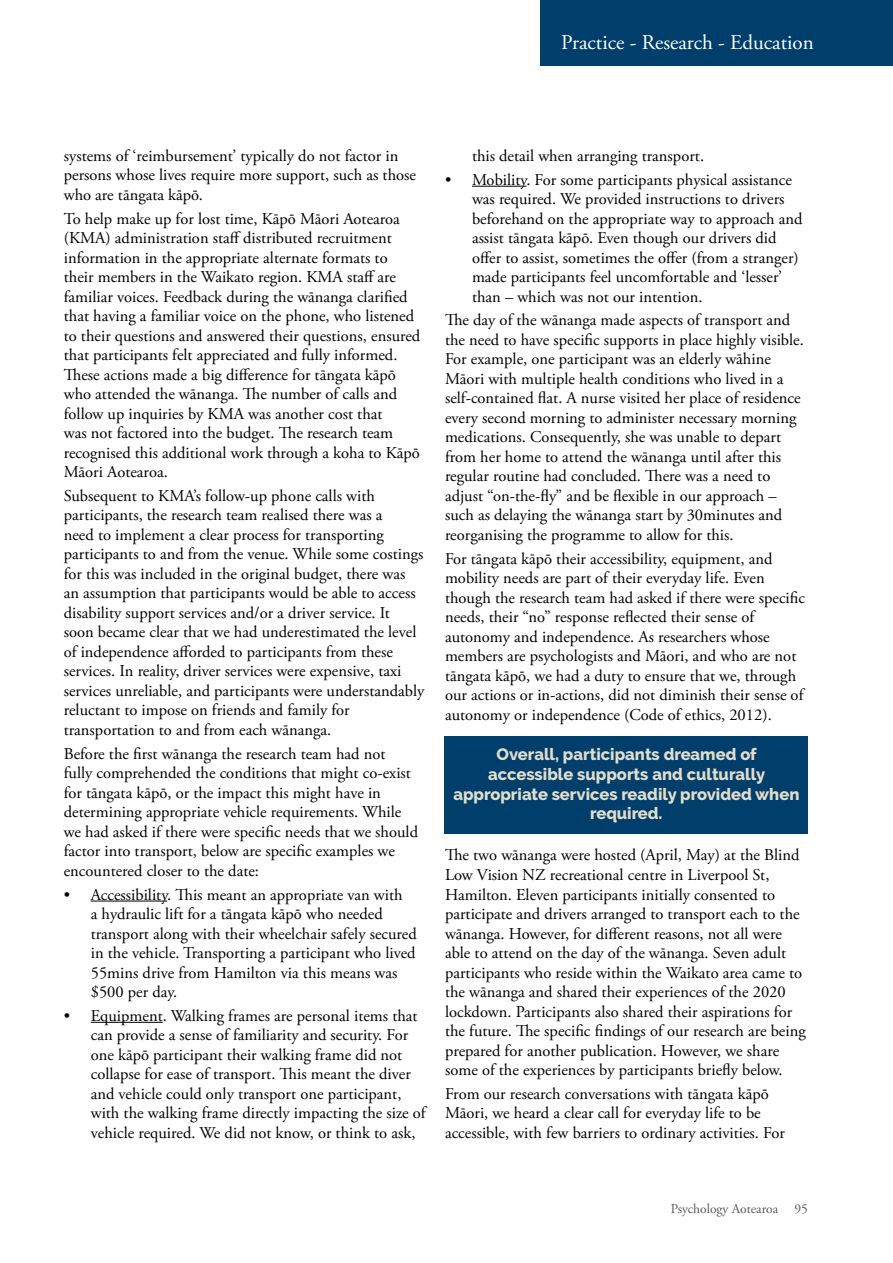
<style>
.page{position:relative;width:893px;height:1263px;background:#fff}
.page>*{position:absolute;margin:0;border:0;box-sizing:border-box;transform-origin:0 0}
.t1{font:21px "Adobe Garamond Pro";color:#fff}
.t2{font:16.5px/19.5px "Adobe Garamond Pro";color:#000}
.t3{font:800 16.5px/19.8px "Raleway";color:#e2ddcb;text-align:center}
.t4{font:13.5px "Adobe Garamond Pro";color:#58595b}
</style>
<div class="page">
<div style="left:540px;top:0;width:353px;height:65px;background:#003e6b"></div>
<hr style="left:91px;top:901px;width:76px;height:1px;background:#000">
<hr style="left:91px;top:1022px;width:72px;height:1px;background:#000">
<hr style="left:472px;top:186px;width:54px;height:1px;background:#000">
<div style="left:445px;top:736px;width:363px;height:98px;background:#003e6b"></div>
<p class="t1" style="left:561px;top:30px;width:254px">Practice - Research - Education</p>
<p class="t2" style="left:64px;top:146px;width:354px">systems of ‘reimbursement’ typically do not factor in persons whose lives require more support, such as those who are tāngata kāpō.</p>
<p class="t2" style="left:64px;top:209px;width:358px">To help make up for lost time, Kāpō Māori Aotearoa (KMA) administration staff distributed recruitment information in the appropriate alternate formats to their members in the Waikato region. KMA staff are familiar voices. Feedback during the wānanga clarified that having a familiar voice on the phone, who listened to their questions and answered their questions, ensured that participants felt appreciated and fully informed.<br>These actions made a big difference for tāngata kāpō who attended the wānanga. The number of calls and follow up inquiries by KMA was another cost that<br>was not factored into the budget. The research team recognised this additional work through a koha to Kāpō Māori Aotearoa.</p>
<p class="t2" style="left:64px;top:486px;width:362px">Subsequent to KMA’s follow-up phone calls with participants, the research team realised there was a<br>need to implement a clear process for transporting participants to and from the venue. While some costings for this was included in the original budget, there was an assumption that participants would be able to access disability support services and/or a driver service. It<br>soon became clear that we had underestimated the level of independence afforded to participants from these services. In reality, driver services were expensive, taxi services unreliable, and participants were understandably reluctant to impose on friends and family for transportation to and from each wānanga.</p>
<p class="t2" style="left:64px;top:744px;width:356px">Before the first wānanga the research team had not fully comprehended the conditions that might co-exist for tāngata kāpō, or the impact this might have in determining appropriate vehicle requirements. While we had asked if there were specific needs that we should factor into transport, below are specific examples we encountered closer to the date:</p>
<p class="t2" style="left:91px;top:885px;width:328px;text-indent:-27px">• Accessibility. This meant an appropriate van with<br>a hydraulic lift for a tāngata kāpō who needed transport along with their wheelchair safely secured in the vehicle. Transporting a participant who lived 55mins drive from Hamilton via this means was $500 per day.</p>
<p class="t2" style="left:91px;top:1006px;width:336px;text-indent:-27px">• Equipment. Walking frames are personal items that can provide a sense of familiarity and security. For one kāpō participant their walking frame did not collapse for ease of transport. This meant the diver and vehicle could only transport one participant, with the walking frame directly impacting the size of vehicle required. We did not know, or think to ask,</p>
<p class="t2" style="left:472px;top:146px;width:234px">this detail when arranging transport.</p>
<p class="t2" style="left:472px;top:170px;width:332px;text-indent:-27px">• Mobility. For some participants physical assistance was required. We provided instructions to drivers beforehand on the appropriate way to approach and assist tāngata kāpō. Even though our drivers did offer to assist, sometimes the offer (from a stranger) made participants feel uncomfortable and ‘lesser’ than – which was not our intention.</p>
<p class="t2" style="left:445px;top:311px;width:360px">The day of the wānanga made aspects of transport and the need to have specific supports in place highly visible.<br>For example, one participant was an elderly wāhine Māori with multiple health conditions who lived in a self-contained flat. A nurse visited her place of residence every second morning to administer necessary morning medications. Consequently, she was unable to depart from her home to attend the wānanga until after this regular routine had concluded. There was a need to adjust “on-the-fly” and be flexible in our approach – such as delaying the wānanga start by 30minutes and reorganising the programme to allow for this.</p>
<p class="t2" style="left:445px;top:549px;width:362px">For tāngata kāpō their accessibility, equipment, and mobility needs are part of their everyday life. Even though the research team had asked if there were specific needs, their “no” response reflected their sense of autonomy and independence. As researchers whose members are psychologists and Māori, and who are not tāngata kāpō, we had a duty to ensure that we, through our actions or in-actions, did not diminish their sense of autonomy or independence (Code of ethics, 2012).</p>
<p class="t3" style="left:453px;top:744px;width:348px">Overall, participants dreamed of accessible supports and culturally appropriate services readily provided when required.</p>
<p class="t2" style="left:445px;top:846px;width:362px">The two wānanga were hosted (April, May) at the Blind Low Vision NZ recreational centre in Liverpool St, Hamilton. Eleven participants initially consented to participate and drivers arranged to transport each to the wānanga. However, for different reasons, not all were able to attend on the day of the wānanga. Seven adult participants who reside within the Waikato area came to the wānanga and shared their experiences of the 2020 lockdown. Participants also shared their aspirations for the future. The specific findings of our research are being prepared for another publication. However, we share some of the experiences by participants briefly below.</p>
<p class="t2" style="left:445px;top:1084px;width:341px">From our research conversations with tāngata kāpō<br>Māori, we heard a clear call for everyday life to be accessible, with few barriers to ordinary activities. For</p>
<p class="t4" style="left:671px;top:1200px;width:139px">Psychology Aotearoa 95</p>
</div>
